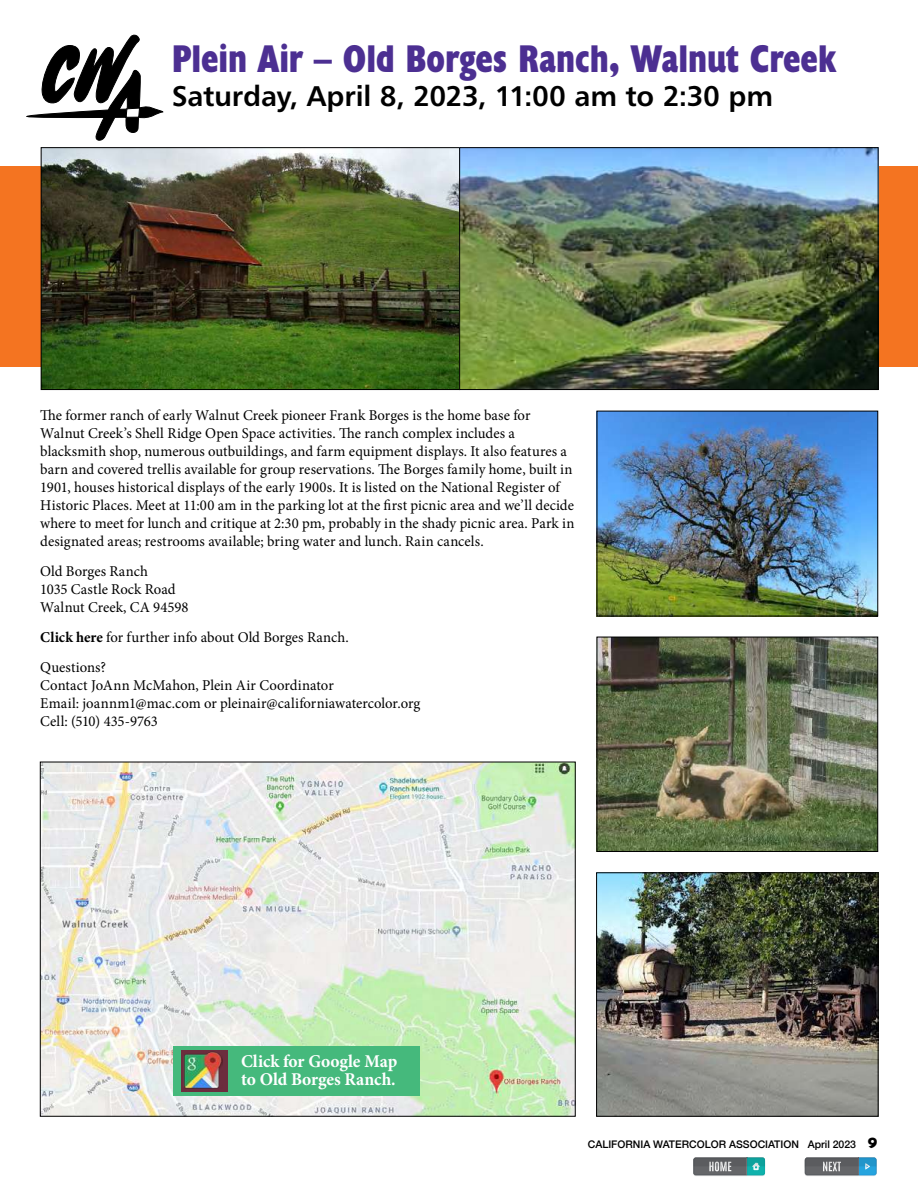
<style>
.page{position:relative;width:918px;height:1188px;background:#fff}
.page>*{position:absolute;margin:0;border:0;box-sizing:border-box;transform-origin:0 0}
.t1{font:700 condensed 39px "Humanist 521 BT Xtra";letter-spacing:-.005em;color:#4c2f92;scale:.93 1}
.t2{font:28.5px "Humanist 777 BT Bold B";letter-spacing:-.01em;color:#000}
.t3{font:700 18px/18px "Minion Pro";color:#fff}
.t4{font:15px/18px "Minion Pro";letter-spacing:.005em;color:#000}
.t5{font:500 10.5px "Helvetica Neue";color:#000}
.s1{font-weight:700}
.s2{font-family:"Humanist 521 BT";font-weight:800;font-size:15px}
</style>
<div class="page">
<svg style="left:693px;top:1157px;width:72px;height:19px"></svg>
<svg style="left:805px;top:1157px;width:71px;height:19px"></svg>
<svg style="left:26px;top:35px;width:137px;height:106px"></svg>
<div style="left:0;top:166px;width:918px;height:201px;background:#f47421"></div>
<img style="left:43px;top:149px;width:834px;height:239px">
<div style="left:41px;top:147px;width:419px;height:243px;border:1px solid #000"></div>
<div style="left:459px;top:147px;width:420px;height:243px;border:1px solid #000"></div>
<img style="left:599px;top:413px;width:277px;height:201px">
<img style="left:599px;top:639px;width:277px;height:211px">
<div style="left:597px;top:637px;width:281px;height:215px;border:1px solid #000"></div>
<img style="left:598px;top:874px;width:279px;height:241px">
<div style="left:596px;top:872px;width:283px;height:245px;border:1px solid #000"></div>
<img style="left:42px;top:764px;width:532px;height:351px">
<div style="left:173px;top:1046px;width:247px;height:49px;background:#45b97c"></div>
<div style="left:181px;top:1050px;width:47px;height:42px;background:#6c2d3e"></div>
<img style="left:184px;top:1051px;width:38px;height:38px">
<h1 class="t1" style="left:172px;top:34px;width:716px">Plein Air – Old Borges Ranch, Walnut Creek</h1>
<h2 class="t2" style="left:172px;top:78px;width:603px">Saturday, April 8, 2023, 11:00 am to 2:30 pm</h2>
<p class="t4" style="left:40px;top:406px;width:536px">The former ranch of early Walnut Creek pioneer Frank Borges is the home base for Walnut Creek’s Shell Ridge Open Space activities. The ranch complex includes a blacksmith shop, numerous outbuildings, and farm equipment displays. It also features a barn and covered trellis available for group reservations. The Borges family home, built in 1901, houses historical displays of the early 1900s. It is listed on the National Register of Historic Places. Meet at 11:00 am in the parking lot at the first picnic area and we’ll decide where to meet for lunch and critique at 2:30 pm, probably in the shady picnic area. Park in designated areas; restrooms available; bring water and lunch. Rain cancels.</p>
<p class="t4" style="left:40px;top:562px;width:150px">Old Borges Ranch<br>1035 Castle Rock Road<br>Walnut Creek, CA 94598</p>
<p class="t4" style="left:40px;top:622px;width:310px;line-height:30px"><span class="s1">Click here</span> for further info about Old Borges Ranch.<br>Questions?</p>
<p class="t4" style="left:40px;top:676px;width:382px">Contact JoAnn McMahon, Plein Air Coordinator<br>Email: joannm1@mac.com or pleinair@californiawatercolor.org<br>Cell: (510) 435-9763</p>
<p class="t3" style="left:241px;top:1052px;width:158px">Click for Google Map to Old Borges Ranch.</p>
<p class="t5" style="left:588px;top:1135px;width:291px">CALIFORNIA WATERCOLOR ASSOCIATION April 2023 <span class="s2">9</span></p>
</div>
